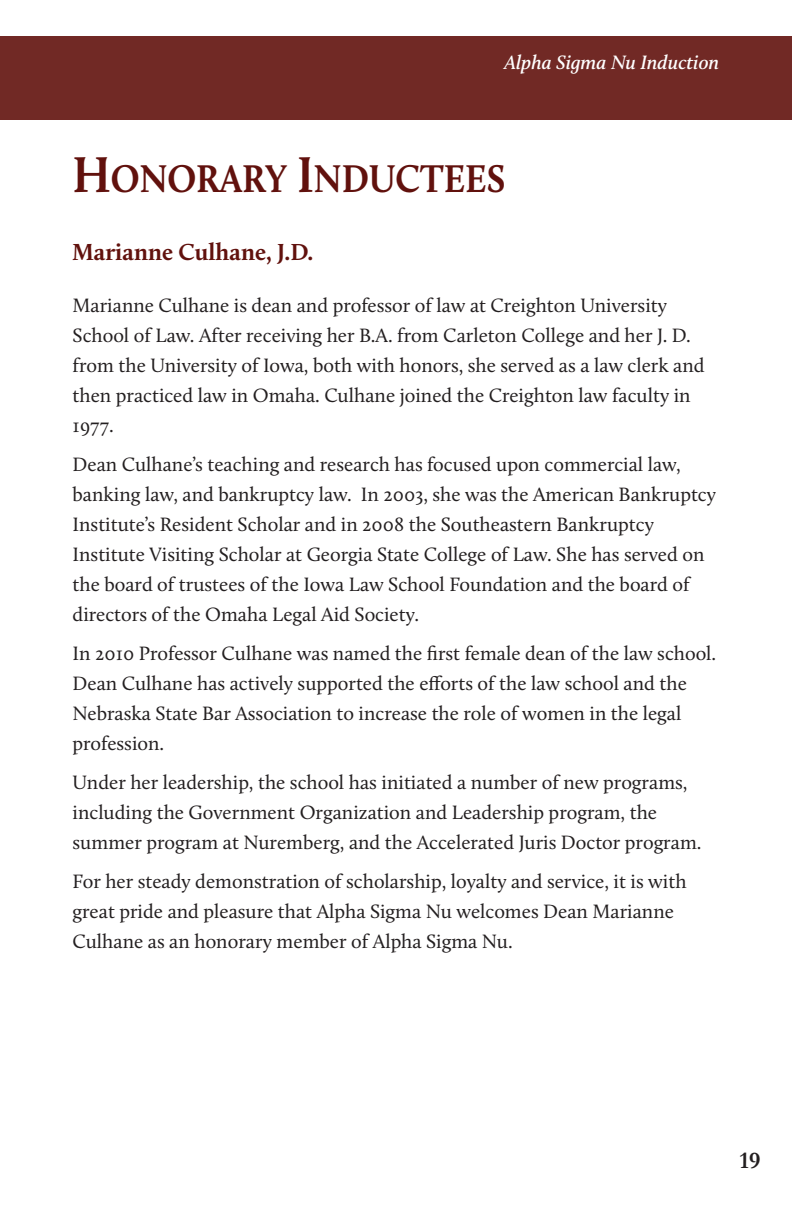
<style>
.page{position:relative;width:792px;height:1224px;background:#fff}
.page>*{position:absolute;margin:0;border:0;box-sizing:border-box;transform-origin:0 0}
.t1{font:700 40px "Calluna";color:#61110d;scale:.9 1}
.t2{font:700 24px "Calluna";color:#61110d}
.t3{font:700 24px "Garamond";color:#231f20}
.t4{font:20px/30px "Calluna";color:#231f20}
.t5{font:italic 600 20px "Calluna";color:#fff}
.s1{font-size:52px}
</style>
<div class="page">
<div style="left:0;top:36px;width:792px;height:84px;background:#712925"></div>
<p class="t5" style="left:504px;top:50px;width:216px">Alpha Sigma Nu Induction</p>
<p class="t1" style="left:73px;top:154px;width:483px"><span class="s1">H</span>ONORARY <span class="s1">I</span>NDUCTEES</p>
<p class="t2" style="left:72px;top:237px;width:243px">Marianne Culhane, J.D.</p>
<p class="t4" style="left:73px;top:290px;width:634px">Marianne Culhane is dean and professor of law at Creighton University School of Law. After receiving her B.A. from Carleton College and her J. D. from the University of Iowa, both with honors, she served as a law clerk and then practiced law in Omaha. Culhane joined the Creighton law faculty in 1977.</p>
<p class="t4" style="left:73px;top:449px;width:645px">Dean Culhane’s teaching and research has focused upon commercial law, banking law, and bankruptcy law. In 2003, she was the American Bankruptcy Institute’s Resident Scholar and in 2008 the Southeastern Bankruptcy Institute Visiting Scholar at Georgia State College of Law. She has served on the board of trustees of the Iowa Law School Foundation and the board of directors of the Omaha Legal Aid Society.</p>
<p class="t4" style="left:73px;top:638px;width:645px">In 2010 Professor Culhane was named the first female dean of the law school.<br>Dean Culhane has actively supported the efforts of the law school and the Nebraska State Bar Association to increase the role of women in the legal profession.</p>
<p class="t4" style="left:73px;top:767px;width:631px">Under her leadership, the school has initiated a number of new programs, including the Government Organization and Leadership program, the summer program at Nuremberg, and the Accelerated Juris Doctor program.</p>
<p class="t4" style="left:73px;top:866px;width:616px">For her steady demonstration of scholarship, loyalty and service, it is with great pride and pleasure that Alpha Sigma Nu welcomes Dean Marianne<br>Culhane as an honorary member of Alpha Sigma Nu.</p>
<p class="t3" style="left:740px;top:1146px;width:22px">19</p>
</div>
